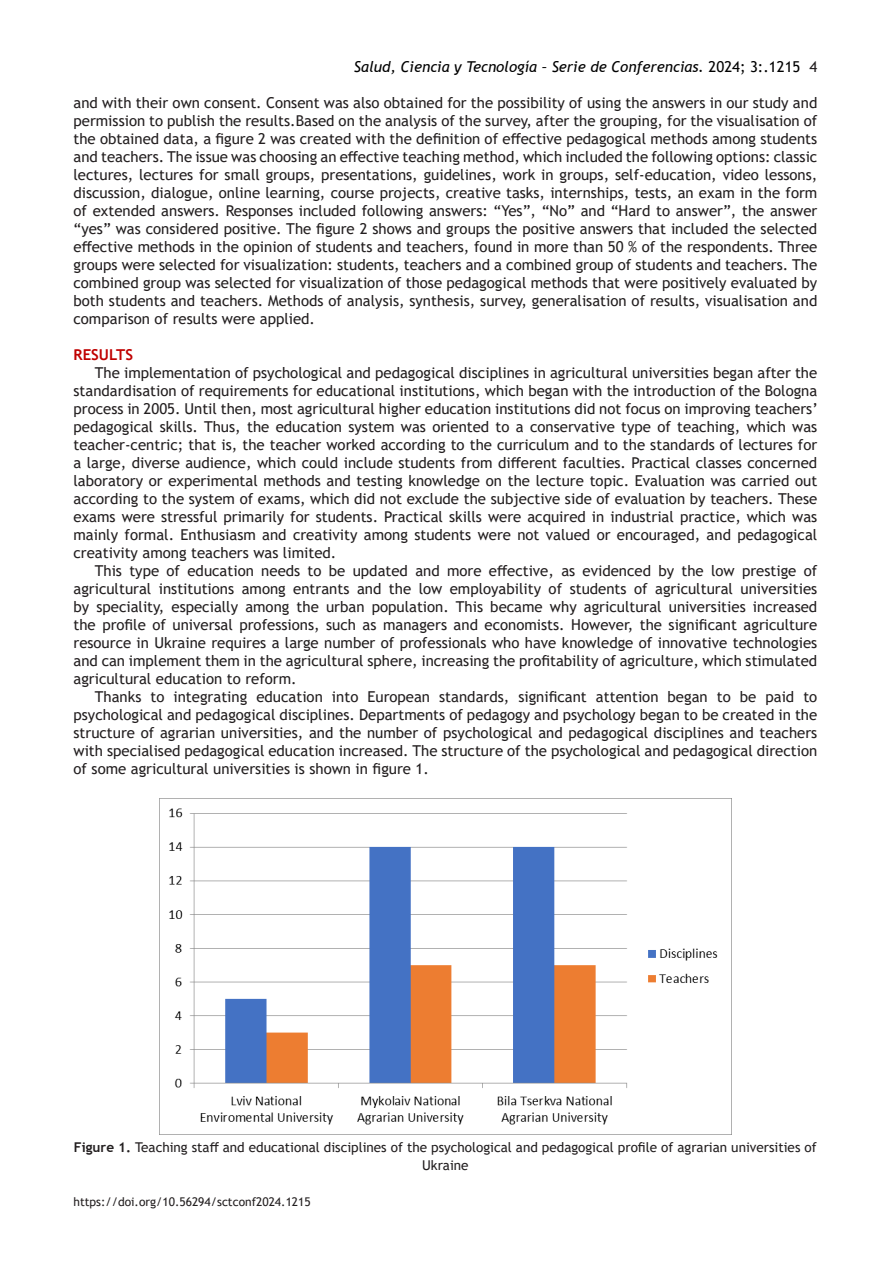
<style>
.page{position:relative;width:893px;height:1263px;background:#fff}
.page>*{position:absolute;margin:0;border:0;box-sizing:border-box;transform-origin:0 0}
.t1{font:15px/18px "Trebuchet MS";color:#231f20;text-align:justify}
.t2{font:italic 15px "Trebuchet MS";color:#000}
.t3{font:700 15px "Trebuchet MS";color:#c00000}
.t4{font:13.5px/18px "Trebuchet MS";color:#231f20;text-align:center}
.t5{font:12px "Trebuchet MS";color:#231f20}
.s1{font-style:normal}
.s2{font-style:normal;color:#231f20}
.s3{font-weight:700}
</style>
<div class="page">
<img style="left:159px;top:798px;width:573px;height:336px">
<p class="t2" style="left:354px;top:58px;width:465px">Salud, Ciencia y Tecnología – Serie de Conferencias. <span class="s1">2024; 3:.1215</span> <span class="s2">4</span></p>
<p class="t1" style="left:74px;top:94px;width:745px">and with their own consent. Consent was also obtained for the possibility of using the answers in our study and permission to publish the results.Based on the analysis of the survey, after the grouping, for the visualisation of the obtained data, a figure 2 was created with the definition of effective pedagogical methods among students and teachers. The issue was choosing an effective teaching method, which included the following options: classic lectures, lectures for small groups, presentations, guidelines, work in groups, self-education, video lessons, discussion, dialogue, online learning, course projects, creative tasks, internships, tests, an exam in the form of extended answers. Responses included following answers: “Yes”, “No” and “Hard to answer”, the answer “yes” was considered positive. The figure 2 shows and groups the positive answers that included the selected effective methods in the opinion of students and teachers, found in more than 50 % of the respondents. Three groups were selected for visualization: students, teachers and a combined group of students and teachers. The combined group was selected for visualization of those pedagogical methods that were positively evaluated by both students and teachers. Methods of analysis, synthesis, survey, generalisation of results, visualisation and comparison of results were applied.</p>
<p class="t3" style="left:74px;top:345px;width:61px">RESULTS</p>
<p class="t1" style="left:74px;top:364px;width:746px;text-indent:21px">The implementation of psychological and pedagogical disciplines in agricultural universities began after the standardisation of requirements for educational institutions, which began with the introduction of the Bologna process in 2005. Until then, most agricultural higher education institutions did not focus on improving teachers’ pedagogical skills. Thus, the education system was oriented to a conservative type of teaching, which was teacher-centric; that is, the teacher worked according to the curriculum and to the standards of lectures for a large, diverse audience, which could include students from different faculties. Practical classes concerned laboratory or experimental methods and testing knowledge on the lecture topic. Evaluation was carried out according to the system of exams, which did not exclude the subjective side of evaluation by teachers. These exams were stressful primarily for students. Practical skills were acquired in industrial practice, which was mainly formal. Enthusiasm and creativity among students were not valued or encouraged, and pedagogical creativity among teachers was limited.</p>
<p class="t1" style="left:74px;top:562px;width:745px;text-indent:21px">This type of education needs to be updated and more effective, as evidenced by the low prestige of agricultural institutions among entrants and the low employability of students of agricultural universities by speciality, especially among the urban population. This became why agricultural universities increased the profile of universal professions, such as managers and economists. However, the significant agriculture resource in Ukraine requires a large number of professionals who have knowledge of innovative technologies and can implement them in the agricultural sphere, increasing the profitability of agriculture, which stimulated agricultural education to reform.</p>
<p class="t1" style="left:74px;top:688px;width:745px;text-indent:21px">Thanks to integrating education into European standards, significant attention began to be paid to psychological and pedagogical disciplines. Departments of pedagogy and psychology began to be created in the structure of agrarian universities, and the number of psychological and pedagogical disciplines and teachers with specialised pedagogical education increased. The structure of the psychological and pedagogical direction of some agricultural universities is shown in figure 1.</p>
<p class="t4" style="left:74px;top:1138px;width:744px"><span class="s3">Figure 1.</span> Teaching staff and educational disciplines of the psychological and pedagogical profile of agrarian universities of<br>Ukraine</p>
<p class="t5" style="left:74px;top:1194px;width:239px">https://doi.org/10.56294/sctconf2024.1215</p>
</div>
